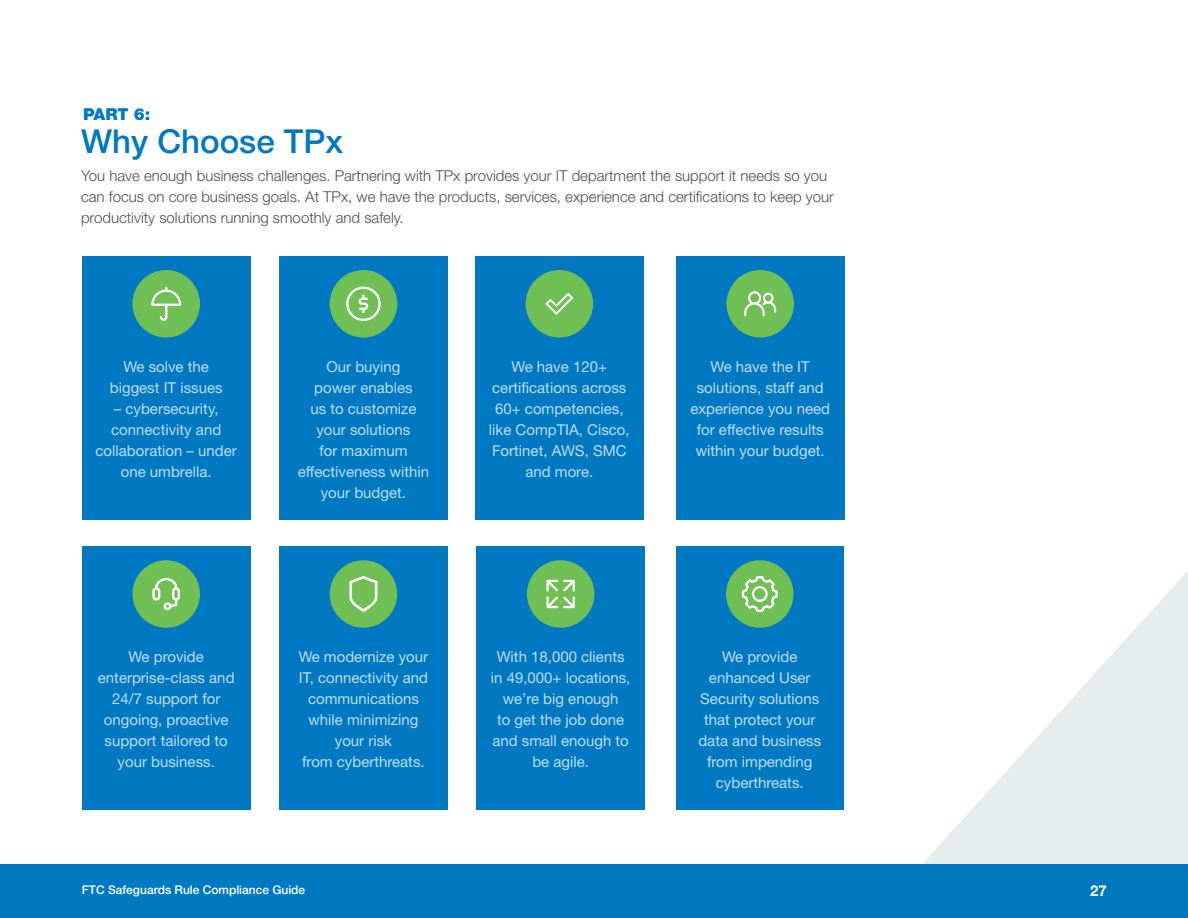
<style>
.page{position:relative;width:1188px;height:918px;background:#fff}
.page>*{position:absolute;margin:0;border:0;box-sizing:border-box;transform-origin:0 0}
.t1{font:500 33px "Helvetica Neue LT Std";color:#0079c2}
.t2{font:900 16.5px "Helvetica Neue LT Std";color:#0079c2}
.t3{font:15px/21px "Helvetica Neue LT Std";color:#bfdef0;text-align:center}
.t4{font:300 15px/21px "Helvetica Neue LT Std";color:#4d4d4f}
.t5{font:700 15px "Helvetica Neue LT Std";color:#fff}
.t6{font:500 12px "Helvetica Neue LT Std";color:#fff}
</style>
<div class="page">
<div style="left:0;top:864px;width:1188px;height:54px;background:#0079c2"></div>
<svg style="left:923px;top:571px;width:265px;height:293px;fill:#e7ecec"></svg>
<div style="left:82px;top:257px;width:169px;height:263px;background:#0079c2"></div>
<div style="left:132px;top:270px;width:68px;height:68px;background:#70bf54;border-radius:50%"></div>
<svg style="left:151px;top:286px;width:31px;height:35px"></svg>
<div style="left:279px;top:257px;width:169px;height:263px;background:#0079c2"></div>
<div style="left:330px;top:270px;width:67px;height:68px;background:#70bf54;border-radius:50%"></div>
<svg style="left:346px;top:286px;width:35px;height:35px"></svg>
<div style="left:676px;top:257px;width:169px;height:263px;background:#0079c2"></div>
<div style="left:726px;top:270px;width:68px;height:68px;background:#70bf54;border-radius:50%"></div>
<svg style="left:744px;top:291px;width:33px;height:26px"></svg>
<div style="left:676px;top:547px;width:168px;height:263px;background:#0079c2"></div>
<div style="left:726px;top:560px;width:68px;height:68px;background:#70bf54;border-radius:50%"></div>
<svg style="left:742px;top:576px;width:36px;height:36px"></svg>
<div style="left:475px;top:257px;width:169px;height:263px;background:#0079c2"></div>
<div style="left:526px;top:270px;width:67px;height:68px;background:#70bf54;border-radius:50%"></div>
<svg style="left:545px;top:293px;width:28px;height:22px"></svg>
<div style="left:279px;top:547px;width:169px;height:263px;background:#0079c2"></div>
<div style="left:330px;top:560px;width:67px;height:68px;background:#70bf54;border-radius:50%"></div>
<svg style="left:350px;top:576px;width:27px;height:36px"></svg>
<div style="left:476px;top:547px;width:169px;height:263px;background:#0079c2"></div>
<div style="left:527px;top:560px;width:67px;height:68px;background:#70bf54;border-radius:50%"></div>
<svg style="left:546px;top:579px;width:29px;height:30px"></svg>
<div style="left:82px;top:547px;width:169px;height:263px;background:#0079c2"></div>
<div style="left:132px;top:560px;width:68px;height:68px;background:#70bf54;border-radius:50%"></div>
<svg style="left:153px;top:578px;width:27px;height:32px"></svg>
<p class="t2" style="left:83px;top:104px;width:69px">PART 6:</p>
<h1 class="t1" style="left:81px;top:121px;width:264px">Why Choose TPx</h1>
<p class="t4" style="left:81px;top:164px;width:755px">You have enough business challenges. Partnering with TPx provides your IT department the support it needs so you can focus on core business goals. At TPx, we have the products, services, experience and certifications to keep your productivity solutions running smoothly and safely.</p>
<p class="t3" style="left:110px;top:356px;width:114px">We solve the biggest IT issues</p>
<p class="t3" style="left:96px;top:398px;width:143px">– cybersecurity, connectivity and collaboration – under one umbrella.</p>
<p class="t3" style="left:98px;top:646px;width:138px">We provide enterprise-class and<br>24/7 support for ongoing, proactive support tailored to your business.</p>
<p class="t3" style="left:298px;top:356px;width:133px">Our buying<br>power enables<br>us to customize your solutions<br>for maximum effectiveness within your budget.</p>
<p class="t3" style="left:690px;top:356px;width:141px">We have the IT solutions, staff and experience you need for effective results within your budget.</p>
<p class="t3" style="left:489px;top:356px;width:142px">We have 120+ certifications across<br>60+ competencies, like CompTIA, Cisco,<br>Fortinet, AWS, SMC and more.</p>
<p class="t3" style="left:299px;top:646px;width:131px">We modernize your<br>IT, connectivity and communications while minimizing your risk<br>from cyberthreats.</p>
<p class="t3" style="left:491px;top:646px;width:141px">With 18,000 clients in 49,000+ locations, we’re big enough<br>to get the job done and small enough to be agile.</p>
<p class="t3" style="left:698px;top:646px;width:124px">We provide enhanced User<br>Security solutions that protect your data and business from impending cyberthreats.</p>
<p class="t6" style="left:82px;top:883px;width:225px">FTC Safeguards Rule Compliance Guide</p>
<p class="t5" style="left:1090px;top:882px;width:18px">27</p>
</div>
